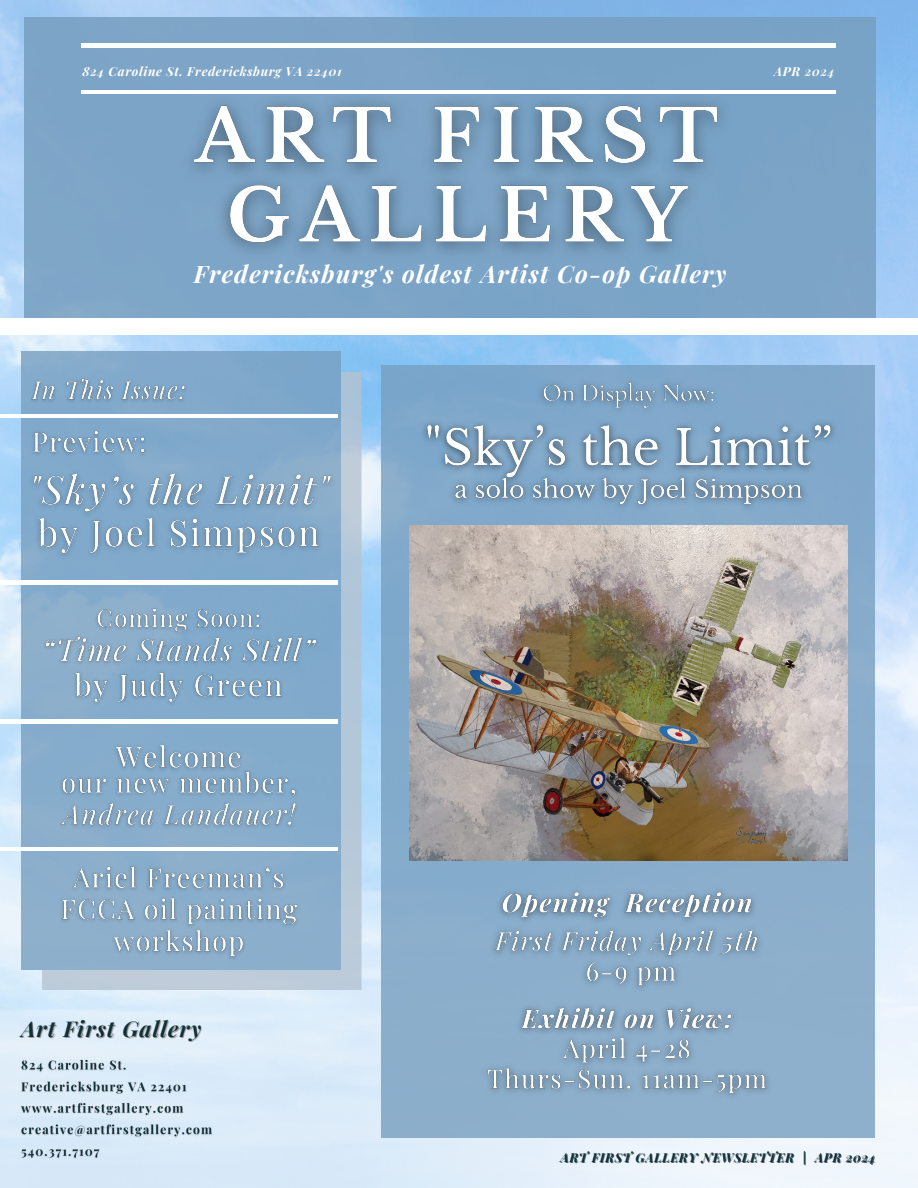
<style>
.page{position:relative;width:918px;height:1188px;background:#fff}
.page>*{position:absolute;margin:0;border:0;box-sizing:border-box;transform-origin:0 0}
.t1{font:italic 700 24.15px "Playfair Display";letter-spacing:.05em;color:#fff}
.t2{font:italic 700 21.75px "Playfair Display";letter-spacing:.05em;color:#133037}
.t3{font:italic 700 12.45px "Playfair Display";letter-spacing:.05em;color:#fff}
.t4{font:italic 700 12.45px "Playfair Display";letter-spacing:.05em;color:#133037}
</style>
<div class="page">
<img style="left:0;top:0;width:918px;height:1188px">
<div style="left:382px;top:365px;width:493px;height:773px;background:#8baecb"></div>
<svg style="left:42px;top:372px;width:319px;height:618px;fill:#bacad9"></svg>
<div style="left:21px;top:351px;width:320px;height:618px;background:#83aacb"></div>
<hr style="left:0;top:581px;width:337px;height:3px;background:#fff">
<hr style="left:0;top:414px;width:337px;height:4px;background:#fff">
<div style="left:24px;top:17px;width:852px;height:302px;background:#7ca4c7"></div>
<hr style="left:81px;top:90px;width:755px;height:4px;background:#fff">
<hr style="left:81px;top:44px;width:755px;height:3px;background:#fff">
<div style="left:0;top:318px;width:918px;height:16px;background:#fff"></div>
<hr style="left:0;top:847px;width:337px;height:3px;background:#fff">
<img style="left:410px;top:525px;width:437px;height:336px">
<img style="left:31px;top:378px;width:154px;height:24px">
<img style="left:192px;top:101px;width:531px;height:152px">
<img style="left:17px;top:1057px;width:199px;height:105px">
<img style="left:487px;top:891px;width:281px;height:205px">
<img style="left:414px;top:370px;width:428px;height:147px">
<img style="left:32px;top:430px;width:113px;height:25px">
<img style="left:54px;top:859px;width:243px;height:105px">
<img style="left:33px;top:461px;width:309px;height:105px">
<img style="left:115px;top:744px;width:126px;height:21px">
<img style="left:52px;top:765px;width:245px;height:69px">
<hr style="left:0;top:720px;width:337px;height:3px;background:#fff">
<img style="left:39px;top:601px;width:278px;height:102px">
<h6 class="t3" style="left:82px;top:62px;width:261px">824 Caroline St. Fredericksburg VA 22401</h6>
<p class="t3" style="left:774px;top:62px;width:62px">APR 2024</p>
<p class="t1" style="left:194px;top:257px;width:534px">Fredericksburg's oldest Artist Co-op Gallery</p>
<p class="t2" style="left:21px;top:1013px;width:181px">Art First Gallery</p>
<p class="t4" style="left:561px;top:1148px;width:316px">ART FIRST GALLERY NEWSLETTER | APR 2024</p>
</div>
